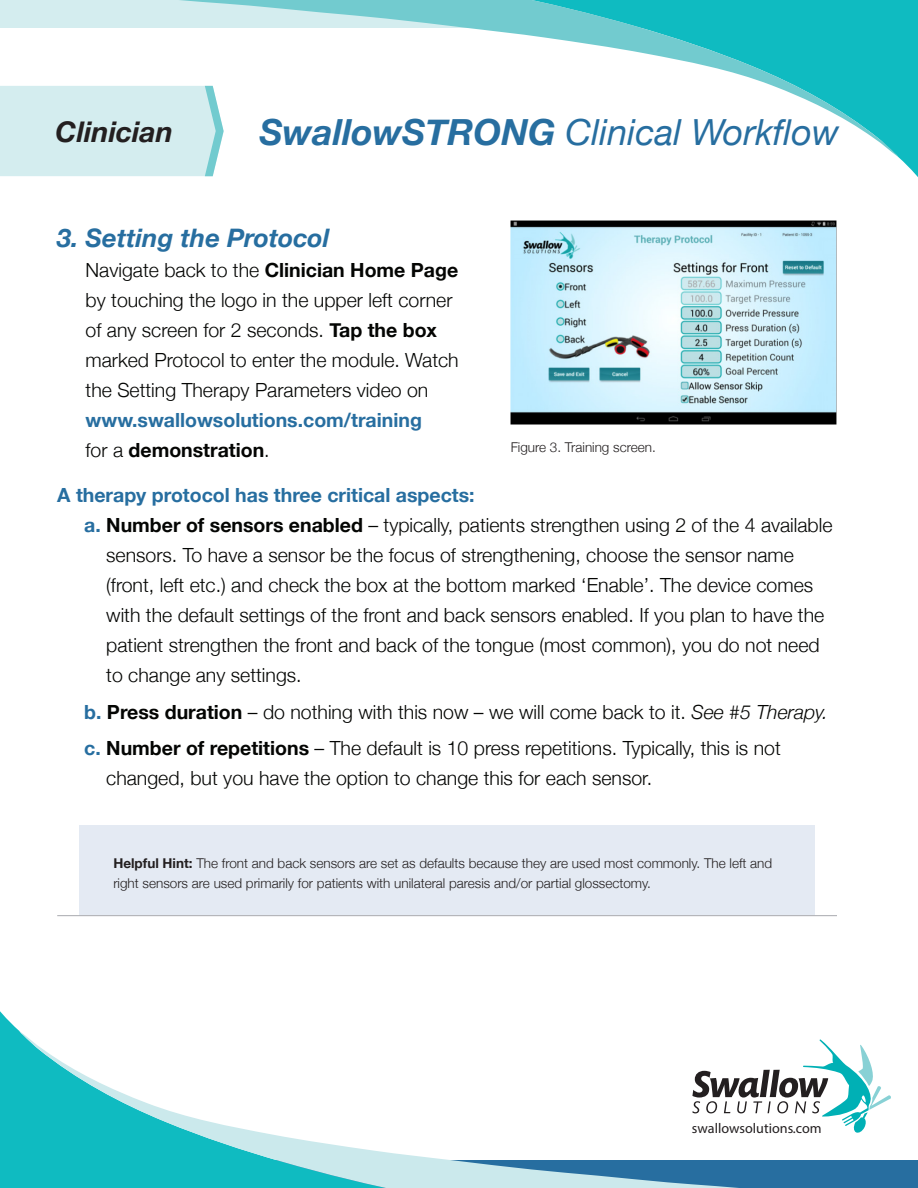
<style>
.page{position:relative;width:918px;height:1188px;background:#fff}
.page>*{position:absolute;margin:0;border:0;box-sizing:border-box;transform-origin:0 0}
.t1{font:italic 36px "Helvetica Neue";color:#276ea0}
.t2{font:italic 700 28.5px "Helvetica Neue";color:#231f20}
.t3{font:italic 700 25.5px "Helvetica Neue";color:#276ea0}
.t4{font:300 19.5px/30px "Helvetica Neue";color:#040503}
.t5{font:700 19.5px "Helvetica Neue";color:#276ea0}
.t6{font:14.1px "Myriad Pro";color:#231f20}
.t7{font:300 13.5px/19.8px "Helvetica Neue";color:#231f20}
.s1{font-weight:700}
.s2{font-weight:700;color:#276ea0}
.s3{font-style:italic}
</style>
<div class="page">
<div style="left:0;top:1011px;width:20px;height:177px;background:#0fbbc1"></div>
<svg style="left:19px;top:1031px;width:899px;height:157px"></svg>
<div style="left:0;top:157px;width:218px;height:19px;background:#d4edef"></div>
<div style="left:898px;top:0;width:20px;height:177px;background:#0fbbc1"></div>
<svg style="left:0;top:0;width:898px;height:157px"></svg>
<svg style="left:692px;top:1040px;width:199px;height:94px"></svg>
<div style="left:80px;top:825px;width:735px;height:90px;background:#e4eaf3"></div>
<hr style="left:57px;top:915px;width:780px;height:1px;background:#b2b3b7">
<img style="left:511px;top:220px;width:326px;height:205px">
<h2 class="t2" style="left:56px;top:109px;width:119px">Clinician</h2>
<p class="t1" style="left:260px;top:107px;width:581px"><span class="s1">SwallowSTRONG</span> Clinical Workflow</p>
<p class="t3" style="left:57px;top:218px;width:274px">3. Setting the Protocol</p>
<p class="t4" style="left:86px;top:254px;width:375px">Navigate back to the <span class="s1">Clinician Home Page </span>by touching the logo in the upper left corner of any screen for 2 seconds. <span class="s1">Tap the box </span>marked Protocol to enter the module. Watch the Setting Therapy Parameters video on <span class="s2">www.swallowsolutions.com/training<br></span>for a <span class="s1">demonstration</span>.</p>
<p class="t5" style="left:57px;top:480px;width:419px">A therapy protocol has three critical aspects:</p>
<p class="t4" style="left:106px;top:509px;width:728px;text-indent:-22px"><span class="s2">a.</span> <span class="s1">Number of sensors enabled</span> – typically, patients strengthen using 2 of the 4 available sensors. To have a sensor be the focus of strengthening, choose the sensor name (front, left etc.) and check the box at the bottom marked ‘Enable’. The device comes with the default settings of the front and back sensors enabled. If you plan to have the patient strengthen the front and back of the tongue (most common), you do not need to change any settings.</p>
<p class="t4" style="left:84px;top:696px;width:745px"><span class="s2">b.</span> <span class="s1">Press duration</span> – do nothing with this now – we will come back to it. <span class="s3">See #5 Therapy.</span></p>
<p class="t4" style="left:106px;top:732px;width:676px;text-indent:-22px"><span class="s2">c.</span> <span class="s1">Number of repetitions</span> – The default is 10 press repetitions. Typically, this is not changed, but you have the option to change this for each sensor.</p>
<p class="t7" style="left:511px;top:437px;width:147px">Figure 3. Training screen.</p>
<p class="t7" style="left:113px;top:852px;width:660px"><span class="s1">Helpful Hint:</span> The front and back sensors are set as defaults because they are used most commonly. The left and right sensors are used primarily for patients with unilateral paresis and/or partial glossectomy.</p>
<p class="t6" style="left:692px;top:1119px;width:131px">swallowsolutions.com</p>
</div>
